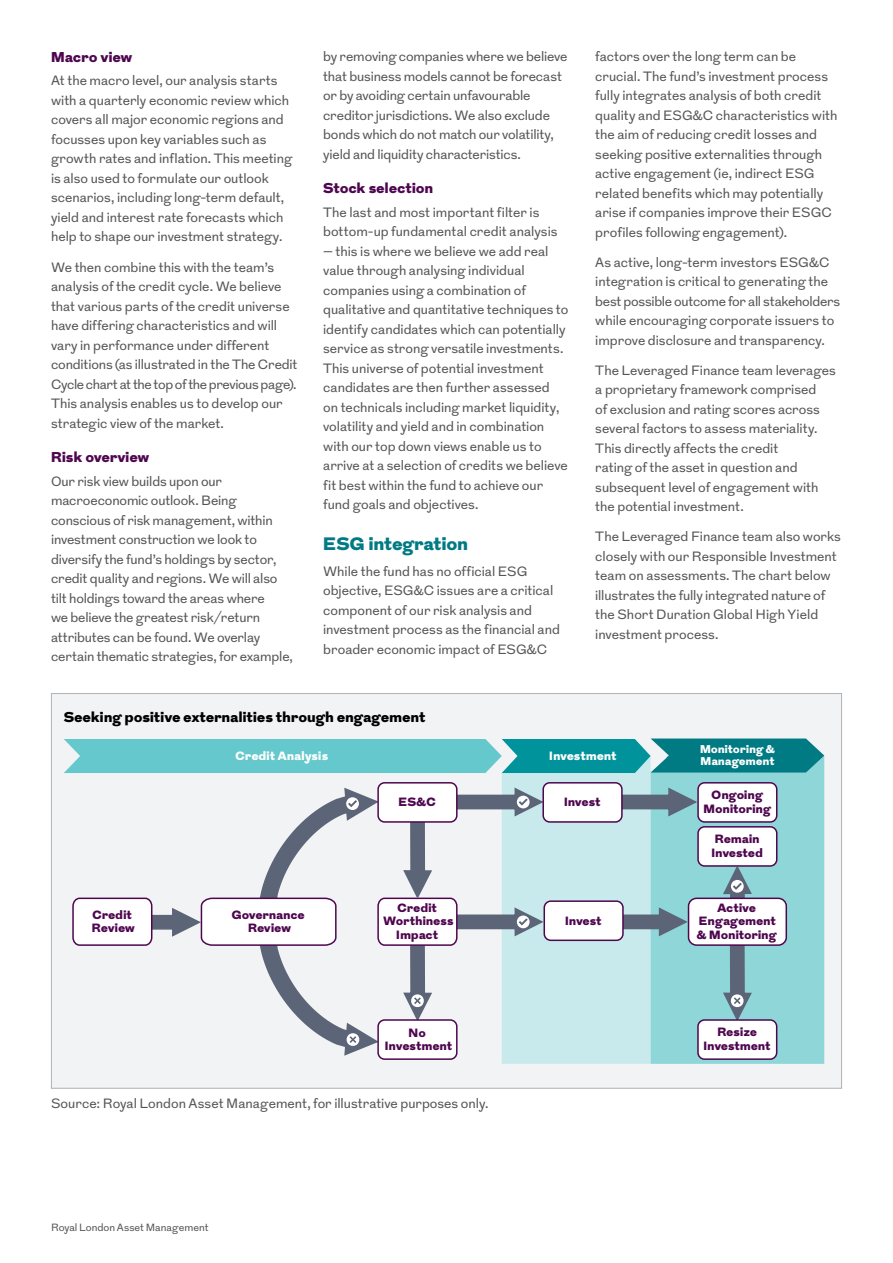
<style>
.page{position:relative;width:893px;height:1263px;background:#fff}
.page>*{position:absolute;margin:0;border:0;box-sizing:border-box;transform-origin:0 0}
.t1{font:900 18px "Grot";letter-spacing:.02em;color:#007a83}
.t2{font:900 14.25px "Grot";letter-spacing:.03em;color:#000}
.t3{font:900 14.25px "Grot";letter-spacing:.03em;color:#4e064f}
.t4{font:13.5px/19.5px "Grot";color:#565655}
.t5{font:900 12px/13.5px "Grot";letter-spacing:.035em;color:#4e064f;text-align:center}
.t6{font:900 12px "Grot";letter-spacing:.035em;color:#fff}
.t7{font:900 11.25px/12px "Grot";letter-spacing:.035em;color:#fff}
.t8{font:10.5px "Grot";color:#565655}
</style>
<div class="page">
<div style="left:51px;top:693px;width:791px;height:396px;background:#f2f3f4;border:1px solid #b1b2b3"></div>
<div style="left:502px;top:773px;width:149px;height:291px;background:#c8eaec"></div>
<div style="left:651px;top:773px;width:173px;height:291px;background:#8fd6d9"></div>
<svg style="left:64px;top:738px;width:760px;height:35px;background:#4bb3b8"></svg>
<div style="left:378px;top:783px;width:79px;height:39px;background:#fff;border-radius:7px"></div>
<div style="left:377px;top:782px;width:81px;height:41px;border:2px solid #4e064f;border-radius:7px"></div>
<div style="left:698px;top:783px;width:79px;height:39px;background:#fff;border-radius:7px"></div>
<div style="left:697px;top:782px;width:80px;height:41px;border:2px solid #4e064f;border-radius:7px"></div>
<div style="left:378px;top:1020px;width:79px;height:39px;background:#fff;border-radius:7px"></div>
<div style="left:377px;top:1019px;width:81px;height:41px;border:2px solid #4e064f;border-radius:7px"></div>
<div style="left:698px;top:1020px;width:79px;height:39px;background:#fff;border-radius:7px"></div>
<div style="left:697px;top:1019px;width:80px;height:41px;border:2px solid #4e064f;border-radius:7px"></div>
<svg style="left:72px;top:787px;width:473px;height:269px"></svg>
<div style="left:698px;top:827px;width:79px;height:39px;background:#fff;border-radius:7px"></div>
<div style="left:697px;top:826px;width:80px;height:41px;border:2px solid #4e064f;border-radius:7px"></div>
<div style="left:688px;top:898px;width:98px;height:47px;background:#fff;border-radius:8px"></div>
<div style="left:688px;top:897px;width:99px;height:49px;border:2px solid #4e064f;border-radius:8px"></div>
<svg style="left:722px;top:866px;width:31px;height:155px"></svg>
<svg style="left:623px;top:787px;width:76px;height:31px;background:#81a1ad"></svg>
<svg style="left:624px;top:907px;width:65px;height:30px;background:#81a0ab"></svg>
<div style="left:543px;top:783px;width:79px;height:39px;background:#fff;border-radius:7px"></div>
<div style="left:542px;top:782px;width:81px;height:41px;border:2px solid #4e064f;border-radius:7px"></div>
<div style="left:544px;top:901px;width:79px;height:39px;background:#fff;border-radius:7px"></div>
<div style="left:543px;top:900px;width:81px;height:41px;border:2px solid #4e064f;border-radius:7px"></div>
<p class="t3" style="left:51px;top:47px;width:83px">Macro view</p>
<p class="t4" style="left:51px;top:72px;width:243px">At the macro level, our analysis starts with a quarterly economic review which covers all major economic regions and focusses upon key variables such as growth rates and inflation. This meeting is also used to formulate our outlook scenarios, including long-term default, yield and interest rate forecasts which help to shape our investment strategy.</p>
<p class="t4" style="left:51px;top:258px;width:248px">We then combine this with the team’s analysis of the credit cycle. We believe that various parts of the credit universe have differing characteristics and will vary in performance under different conditions (as illustrated in the The Credit Cycle chart at the top of the previous page).<br>This analysis enables us to develop our strategic view of the market.</p>
<p class="t3" style="left:51px;top:447px;width:100px">Risk overview</p>
<p class="t4" style="left:51px;top:472px;width:243px">Our risk view builds upon our macroeconomic outlook. Being conscious of risk management, within investment construction we look to diversify the fund’s holdings by sector, credit quality and regions. We will also tilt holdings toward the areas where<br>we believe the greatest risk/return attributes can be found. We overlay certain thematic strategies, for example,</p>
<p class="t4" style="left:323px;top:47px;width:246px">by removing companies where we believe that business models cannot be forecast or by avoiding certain unfavourable creditor jurisdictions. We also exclude bonds which do not match our volatility, yield and liquidity characteristics.</p>
<p class="t3" style="left:323px;top:178px;width:111px">Stock selection</p>
<p class="t4" style="left:323px;top:203px;width:236px">The last and most important filter is bottom-up fundamental credit analysis</p>
<p class="t4" style="left:323px;top:242px;width:247px">– this is where we believe we add real value through analysing individual companies using a combination of qualitative and quantitative techniques to identify candidates which can potentially service as strong versatile investments.<br>This universe of potential investment candidates are then further assessed<br>on technicals including market liquidity, volatility and yield and in combination with our top down views enable us to arrive at a selection of credits we believe fit best within the fund to achieve our fund goals and objectives.</p>
<h1 class="t1" style="left:323px;top:531px;width:146px">ESG integration</h1>
<p class="t4" style="left:323px;top:562px;width:238px">While the fund has no official ESG objective, ESG&amp;C issues are a critical component of our risk analysis and investment process as the financial and broader economic impact of ESG&amp;C</p>
<p class="t2" style="left:64px;top:706px;width:363px">Seeking positive externalities through engagement</p>
<p class="t4" style="left:595px;top:47px;width:244px">factors over the long term can be crucial. The fund’s investment process fully integrates analysis of both credit quality and ESG&amp;C characteristics with the aim of reducing credit losses and seeking positive externalities through active engagement (ie, indirect ESG related benefits which may potentially arise if companies improve their ESGC profiles following engagement).</p>
<p class="t4" style="left:595px;top:253px;width:246px">As active, long-term investors ESG&amp;C integration is critical to generating the best possible outcome for all stakeholders while encouraging corporate issuers to improve disclosure and transparency.</p>
<p class="t4" style="left:595px;top:361px;width:242px">The Leveraged Finance team leverages a proprietary framework comprised<br>of exclusion and rating scores across several factors to assess materiality.<br>This directly affects the credit<br>rating of the asset in question and subsequent level of engagement with the potential investment.</p>
<p class="t4" style="left:595px;top:528px;width:247px">The Leveraged Finance team also works closely with our Responsible Investment team on assessments. The chart below illustrates the fully integrated nature of the Short Duration Global High Yield investment process.</p>
<p class="t6" style="left:236px;top:747px;width:94px">Credit Analysis</p>
<p class="t6" style="left:549px;top:747px;width:69px">Investment</p>
<p class="t7" style="left:700px;top:744px;width:76px">Monitoring &amp;<br>Management</p>
<p class="t5" style="left:398px;top:796px;width:39px">ES&amp;C</p>
<p class="t5" style="left:703px;top:789px;width:69px">Ongoing<br>Monitoring</p>
<p class="t5" style="left:564px;top:796px;width:38px">Invest</p>
<p class="t5" style="left:92px;top:908px;width:44px;text-align:left">Credit<br>Review</p>
<p class="t5" style="left:383px;top:902px;width:71px">Credit<br>Worthiness<br>Impact</p>
<p class="t5" style="left:232px;top:908px;width:74px">Governance<br>Review</p>
<p class="t5" style="left:565px;top:914px;width:38px">Invest</p>
<p class="t5" style="left:711px;top:833px;width:53px;text-align:left">Remain<br>Invested</p>
<p class="t5" style="left:697px;top:902px;width:81px">Active<br>Engagement &amp; Monitoring</p>
<p class="t5" style="left:385px;top:1026px;width:69px">No<br>Investment</p>
<p class="t5" style="left:703px;top:1026px;width:69px">Resize<br>Investment</p>
<p class="t4" style="left:51px;top:1094px;width:439px">Source: Royal London Asset Management, for illustrative purposes only.</p>
<p class="t8" style="left:51px;top:1220px;width:159px">Royal London Asset Management</p>
</div>
